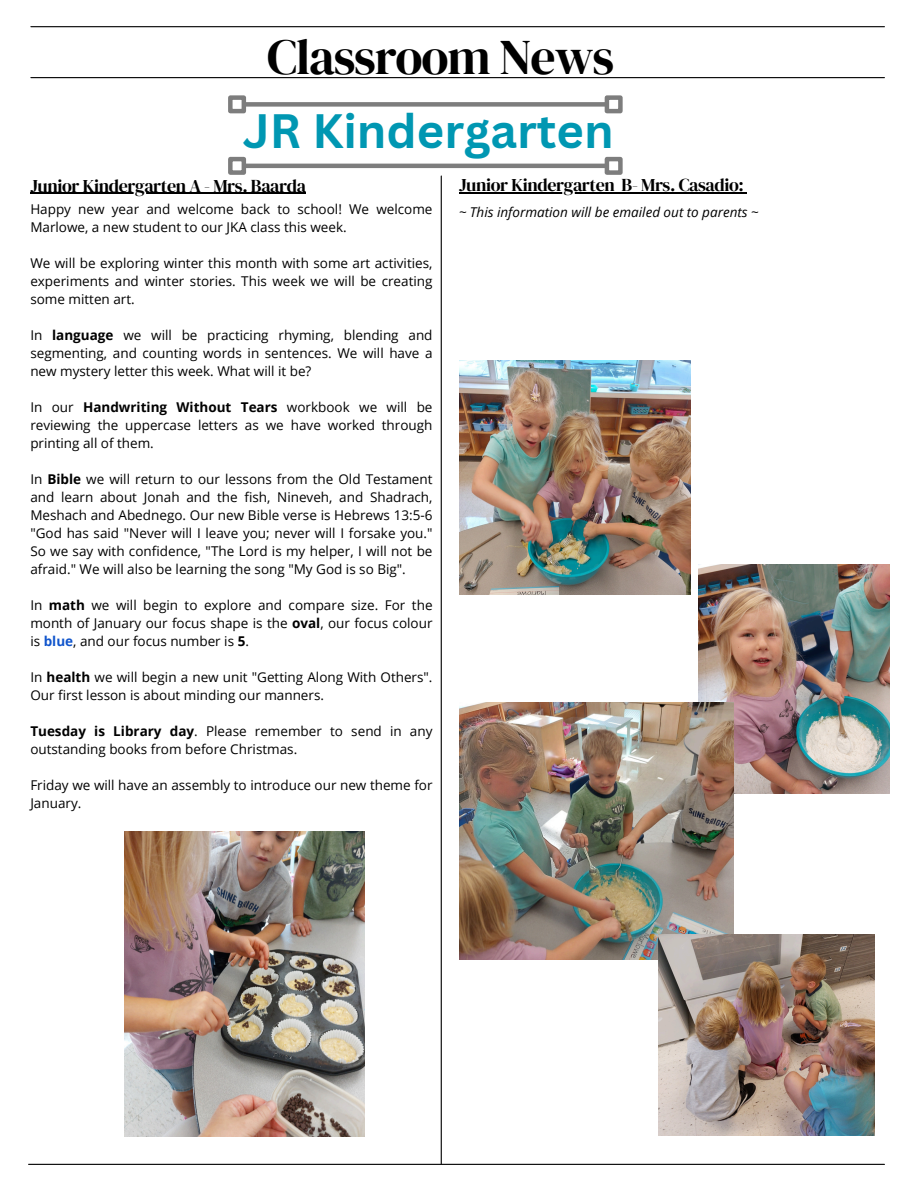
<style>
.page{position:relative;width:918px;height:1188px;background:#fff}
.page>*{position:absolute;margin:0;border:0;box-sizing:border-box;transform-origin:0 0}
.t1{font:49.8px "DM Serif Display";letter-spacing:-.025em;color:#000}
.t2{font:700 46.95px "Canva Sans";color:#0097b2}
.t3{font:18px "DM Serif Display";letter-spacing:-.02em;color:#000}
.t4{font:13.5px/18px "Open Sans";color:#000;text-align:justify}
.t5{font:italic 13.5px "Open Sans";color:#000}
.s1{font-weight:700}
.s2{font-weight:700;color:#15c}
</style>
<div class="page">
<hr style="left:31px;top:26px;width:853px;height:1px;background:#000">
<hr style="left:441px;top:176px;width:1px;height:988px;background:#000">
<hr style="left:29px;top:1164px;width:855px;height:1px;background:#000">
<hr style="left:31px;top:77px;width:853px;height:1px;background:#000">
<hr style="left:245px;top:164px;width:361px;height:4px;background:#7d7d7d">
<div style="left:245px;top:102px;width:361px;height:5px;background:#7d7d7d"></div>
<img style="left:459px;top:360px;width:232px;height:234px">
<img style="left:698px;top:564px;width:192px;height:230px">
<img style="left:459px;top:703px;width:275px;height:256px">
<img style="left:124px;top:831px;width:241px;height:305px">
<img style="left:659px;top:935px;width:216px;height:200px">
<hr style="left:30px;top:193px;width:276px;height:1px;background:#000">
<hr style="left:459px;top:192px;width:155px;height:2px;background:#000">
<svg style="left:614px;top:192px;width:8px;height:2px"></svg>
<hr style="left:622px;top:192px;width:122px;height:2px;background:#000">
<p class="t1" style="left:267px;top:22px;width:348px">Classroom News</p>
<p class="t2" style="left:243px;top:98px;width:372px">JR Kindergarten</p>
<p class="t3" style="left:459px;top:173px;width:287px">Junior Kindergarten B- Mrs. Casadio:</p>
<p class="t5" style="left:459px;top:203px;width:301px">~ This information will be emailed out to parents ~</p>
<p class="t3" style="left:30px;top:173px;width:277px">Junior Kindergarten A - Mrs. Baarda</p>
<h2 class="t4" style="left:30px;top:200px;width:404px">Happy new year and welcome back to school! We welcome<br>Marlowe, a new student to our JKA class this week.</h2>
<p class="t4" style="left:30px;top:254px;width:404px">We will be exploring winter this month with some art activities, experiments and winter stories. This week we will be creating some mitten art.</p>
<p class="t4" style="left:30px;top:326px;width:404px">In <span class="s1">language</span> we will be practicing rhyming, blending and segmenting, and counting words in sentences. We will have a new mystery letter this week. What will it be?</p>
<h1 class="t4" style="left:30px;top:398px;width:404px">In our <span class="s1">Handwriting Without Tears</span> workbook we will be reviewing the uppercase letters as we have worked through printing all of them.</h1>
<p class="t4" style="left:30px;top:470px;width:404px">In <span class="s1">Bible</span> we will return to our lessons from the Old Testament and learn about Jonah and the fish, Nineveh, and Shadrach, Meshach and Abednego. Our new Bible verse is Hebrews 13:5-6 "God has said "Never will I leave you; never will I forsake you." So we say with confidence, "The Lord is my helper, I will not be afraid." We will also be learning the song "My God is so Big".</p>
<p class="t4" style="left:30px;top:596px;width:404px">In <span class="s1">math</span> we will begin to explore and compare size. For the month of January our focus shape is the <span class="s1">oval</span>, our focus colour is <span class="s2">blue</span>, and our focus number is <span class="s1">5</span>.</p>
<p class="t4" style="left:30px;top:668px;width:404px">In <span class="s1">health</span> we will begin a new unit "Getting Along With Others".<br>Our first lesson is about minding our manners.</p>
<p class="t4" style="left:30px;top:722px;width:404px"><span class="s1">Tuesday is Library day</span>. Please remember to send in any outstanding books from before Christmas.</p>
<p class="t4" style="left:30px;top:776px;width:404px">Friday we will have an assembly to introduce our new theme for<br>January.</p>
</div>
